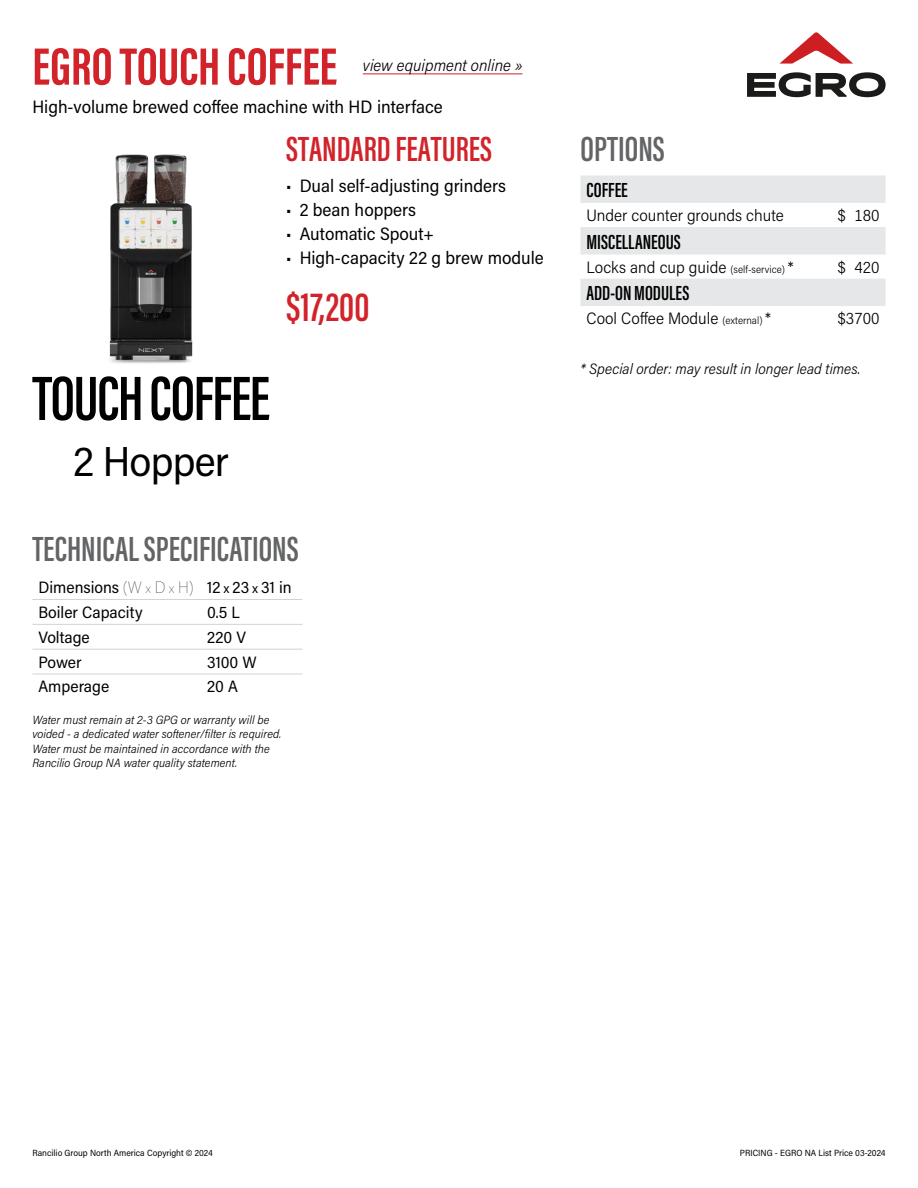
<style>
.page{position:relative;width:918px;height:1188px;background:#fff}
.page>*{position:absolute;margin:0;border:0;box-sizing:border-box;transform-origin:0 0}
.t1{font:600 64.5px "Acumin Pro Extra Cond";letter-spacing:-.02em;color:#000}
.t2{font:700 54px "Acumin Pro Extra Cond";color:#d2232a}
.t3{font:42px "Acumin Pro Semi Cond";letter-spacing:-.02em;color:#000}
.t4{font:600 42px "Acumin Pro Extra Cond";color:#d2232a}
.t5{font:600 36px "Acumin Pro Extra Cond";color:#636466}
.t6{font:600 36px "Acumin Pro Extra Cond";color:#d2232a}
.t7{font:600 21px "Acumin Pro Extra Cond";color:#000}
.t8{font:18px "Acumin Pro Semi Cond";color:#000}
.t9{font:300 16.5px "Acumin Pro Semi Cond";color:#000}
.t10{font:16.5px/24.9px "Acumin Pro Semi Cond";color:#000}
.t11{font:italic 300 16.5px "Acumin Pro Semi Cond";color:#000}
.t12{font:italic 300 15px "Acumin Pro Semi Cond";color:#000}
.t13{font:italic 300 12px/14.4px "Acumin Pro Semi Cond";color:#000}
.t14{font:9px "Acumin Pro Semi Cond";color:#000}
.s1{font-weight:100}
.s2{font-weight:100;font-size:13.5px}
.s3{font-size:13.5px}
.s4{font-size:10.5px}
</style>
<div class="page">
<svg style="left:747px;top:72px;width:139px;height:25px"></svg>
<svg style="left:780px;top:32px;width:73px;height:32px"></svg>
<svg style="left:580px;top:176px;width:306px;height:130px"></svg>
<img style="left:109px;top:154px;width:84px;height:209px">
<hr style="left:32px;top:599px;width:169px;height:1px;background:#d1d3d4">
<hr style="left:201px;top:599px;width:101px;height:1px;background:#d1d3d4">
<hr style="left:32px;top:624px;width:169px;height:1px;background:#d1d3d4">
<hr style="left:201px;top:624px;width:101px;height:1px;background:#d1d3d4">
<hr style="left:32px;top:649px;width:169px;height:1px;background:#d1d3d4">
<hr style="left:201px;top:649px;width:101px;height:1px;background:#d1d3d4">
<hr style="left:32px;top:674px;width:169px;height:1px;background:#d1d3d4">
<hr style="left:201px;top:674px;width:101px;height:1px;background:#d1d3d4">
<hr style="left:363px;top:73px;width:159px;height:1px;background:#d2232a">
<h2 class="t2" style="left:32px;top:33px;width:306px">EGRO TOUCH COFFEE</h2>
<h3 class="t8" style="left:32px;top:94px;width:412px">High-volume brewed coffee machine with HD interface</h3>
<h3 class="t11" style="left:363px;top:54px;width:161px">view equipment online »</h3>
<h3 class="t6" style="left:286px;top:127px;width:207px">STANDARD FEATURES</h3>
<h3 class="t8" style="left:286px;top:173px;width:221px">• Dual self-adjusting grinders</h3>
<h3 class="t8" style="left:286px;top:197px;width:131px">• 2 bean hoppers</h3>
<h3 class="t8" style="left:286px;top:221px;width:149px">• Automatic Spout+</h3>
<h3 class="t8" style="left:286px;top:245px;width:259px">• High-capacity 22 g brew module</h3>
<h3 class="t4" style="left:286px;top:282px;width:85px">$17,200</h3>
<h1 class="t1" style="left:32px;top:359px;width:239px">TOUCH COFFEE</h1>
<h3 class="t3" style="left:74px;top:432px;width:157px">2 Hopper</h3>
<h3 class="t5" style="left:32px;top:527px;width:268px">TECHNICAL SPECIFICATIONS</h3>
<h3 class="t10" style="left:38px;top:574px;width:255px">Dimensions <span class="s1">(W</span> <span class="s2">x</span> <span class="s1">D</span> <span class="s2">x</span> <span class="s1">H)</span> 12 <span class="s3">x</span> 23 <span class="s3">x</span> 31 in<br>Boiler Capacity</h3>
<h3 class="t10" style="left:207px;top:599px;width:34px">0.5 L</h3>
<h3 class="t10" style="left:38px;top:624px;width:53px">Voltage</h3>
<h3 class="t10" style="left:207px;top:624px;width:40px">220 V</h3>
<h3 class="t10" style="left:38px;top:649px;width:45px">Power</h3>
<h3 class="t10" style="left:207px;top:649px;width:51px">3100 W</h3>
<h3 class="t10" style="left:38px;top:674px;width:72px">Amperage</h3>
<h3 class="t10" style="left:207px;top:674px;width:32px">20 A</h3>
<p class="t13" style="left:32px;top:712px;width:250px">Water must remain at 2-3 GPG or warranty will be voided - a dedicated water softener/filter is required.<br>Water must be maintained in accordance with the Rancilio Group NA water quality statement.</p>
<h3 class="t5" style="left:580px;top:127px;width:86px">OPTIONS</h3>
<h3 class="t7" style="left:586px;top:177px;width:43px">COFFEE</h3>
<h3 class="t9" style="left:586px;top:204px;width:199px">Under counter grounds chute</h3>
<h3 class="t9" style="left:838px;top:204px;width:43px">$ 180</h3>
<h3 class="t7" style="left:586px;top:229px;width:96px">MISCELLANEOUS</h3>
<h3 class="t9" style="left:586px;top:256px;width:209px">Locks and cup guide <span class="s4">(self-service)</span> *</h3>
<h3 class="t9" style="left:838px;top:256px;width:43px">$ 420</h3>
<h3 class="t7" style="left:586px;top:280px;width:104px">ADD-ON MODULES</h3>
<h3 class="t9" style="left:586px;top:307px;width:186px">Cool Coffee Module <span class="s4">(external)</span> *</h3>
<h3 class="t9" style="left:838px;top:307px;width:43px">$3700</h3>
<p class="t12" style="left:580px;top:358px;width:281px">* Special order: may result in longer lead times.</p>
<p class="t14" style="left:32px;top:1146px;width:182px">Rancilio Group North America Copyright © 2024</p>
<p class="t14" style="left:740px;top:1146px;width:147px">PRICING - EGRO NA List Price 03-2024</p>
</div>
